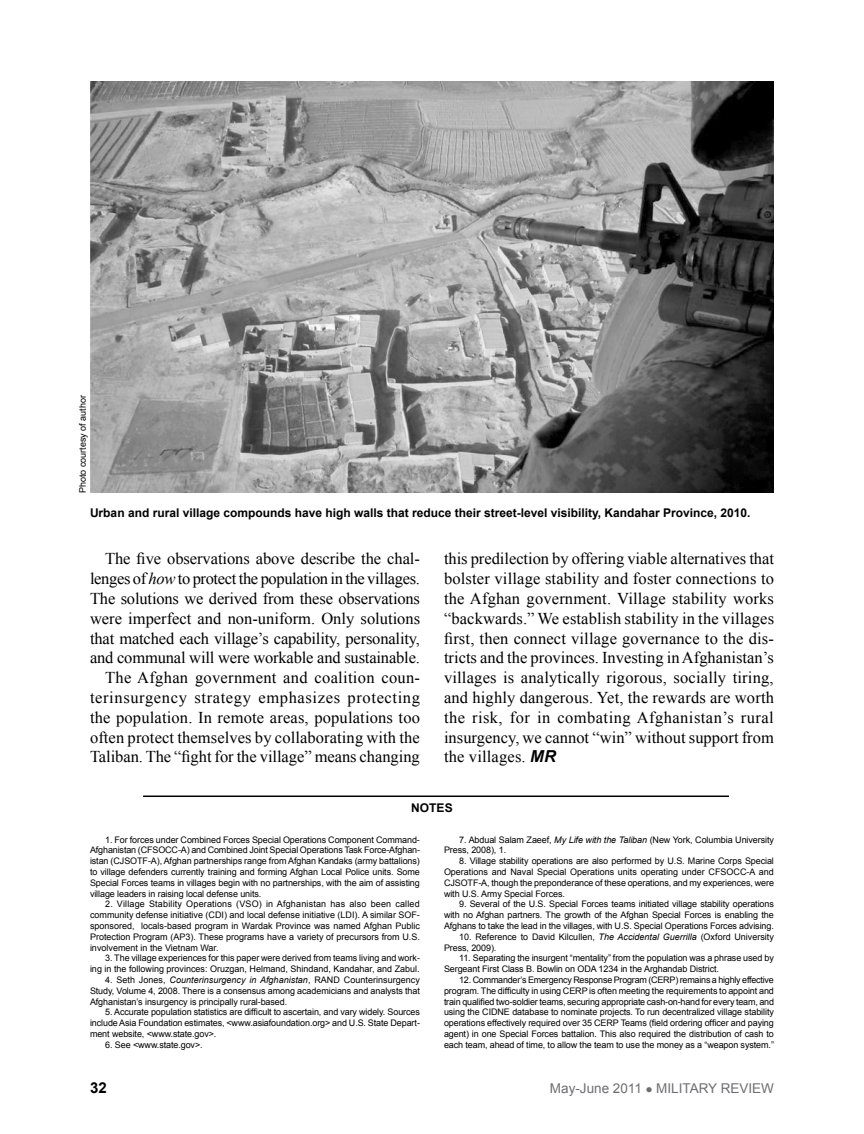
<style>
.page{position:relative;width:864px;height:1134px;background:#fff}
.page>*{position:absolute;margin:0;border:0;box-sizing:border-box;transform-origin:0 0}
.fob{font:16.5px/19.8px "Times New Roman";letter-spacing:-.005em;color:#000;text-align:justify}
.t1{font:700 15px "Arial";color:#000}
.t2{font:13.5px "Arial";color:#6d6e71}
.cutline{font:700 12px "Arial";color:#000}
.bio{font:700 12px "Arial";color:#000}
.ftnote{font:9px/10.8px "Arial";letter-spacing:-.01em;color:#000;text-align:justify}
.photocred{font:9px "Arial";color:#000}
.s1{font-style:italic}
.s2{font-family:"Arial";font-weight:700;font-style:italic}
</style>
<div class="page">
<img style="left:90px;top:81px;width:684px;height:411px">
<hr style="left:143px;top:796px;width:586px;height:1px;background:#000">
<p class="photocred" style="left:77px;top:493px;width:100px;rotate:-90deg">Photo courtesy of author</p>
<p class="cutline" style="left:90px;top:505px;width:662px">Urban and rural village compounds have high walls that reduce their street-level visibility, Kandahar Province, 2010.</p>
<p class="fob" style="left:90px;top:549px;width:332px;text-indent:15px">The five observations above describe the chal&shy;lenges of <span class="s1">how</span> to protect the population in the villages.<br>The solutions we derived from these observations were imperfect and non-uniform. Only solutions that matched each village’s capability, personality, and communal will were workable and sustainable.</p>
<p class="fob" style="left:90px;top:668px;width:332px;text-indent:15px">The Afghan government and coalition coun&shy;terinsurgency strategy emphasizes protecting the population. In remote areas, populations too often protect themselves by collaborating with the Taliban. The “fight for the village” means changing</p>
<p class="fob" style="left:444px;top:549px;width:332px">this predilection by offering viable alternatives that bolster village stability and foster connections to the Afghan government. Village stability works “backwards.” We establish stability in the villages first, then connect village governance to the dis&shy;tricts and the provinces. Investing in Afghanistan’s villages is analytically rigorous, socially tiring, and highly dangerous. Yet, the rewards are worth the risk, for in combating Afghanistan’s rural insurgency, we cannot “win” without support from the villages. <span class="s2">MR</span></p>
<p class="bio" style="left:411px;top:800px;width:43px">NOTES</p>
<p class="ftnote" style="left:90px;top:834px;width:331px;text-indent:15px">1. For forces under Combined Forces Special Operations Component Command-Afghanistan (CFSOCC-A) and Combined Joint Special Operations Task Force-Afghan&shy;istan (CJSOTF-A), Afghan partnerships range from Afghan Kandaks (army battalions) to village defenders currently training and forming Afghan Local Police units. Some Special Forces teams in villages begin with no partnerships, with the aim of assisting village leaders in raising local defense units.</p>
<p class="ftnote" style="left:90px;top:899px;width:331px;text-indent:15px">2. Village Stability Operations (VSO) in Afghanistan has also been called community defense initiative (CDI) and local defense initiative (LDI). A similar SOF&shy;sponsored, locals-based program in Wardak Province was named Afghan Public Protection Program (AP3). These programs have a variety of precursors from U.S. involvement in the Vietnam War.</p>
<p class="ftnote" style="left:90px;top:953px;width:331px;text-align:right">3. The village experiences for this paper were derived from teams living and work-<br>ing in the following provinces: Oruzgan, Helmand, Shindand, Kandahar, and Zabul.</p>
<p class="ftnote" style="left:90px;top:975px;width:331px;text-indent:15px">4. Seth Jones, <span class="s1">Counterinsurgency in Afghanistan</span>, RAND Counterinsurgency Study, Volume 4, 2008. There is a consensus among academicians and analysts that Afghanistan’s insurgency is principally rural-based.</p>
<p class="ftnote" style="left:90px;top:1007px;width:331px;text-indent:15px">5. Accurate population statistics are difficult to ascertain, and vary widely. Sources include Asia Foundation estimates, &lt;www.asiafoundation.org&gt; and U.S. State Depart&shy;ment website, &lt;www.state.gov&gt;.</p>
<p class="ftnote" style="left:105px;top:1039px;width:99px">6. See &lt;www.state.gov&gt;.</p>
<p class="ftnote" style="left:444px;top:834px;width:331px;text-indent:15px">7. Abdual Salam Zaeef, <span class="s1">My Life with the Taliban</span> (New York, Columbia University<br>Press, 2008), 1.</p>
<p class="ftnote" style="left:444px;top:856px;width:332px;text-indent:15px">8. Village stability operations are also performed by U.S. Marine Corps Special Operations and Naval Special Operations units operating under CFSOCC-A and CJSOTF-A, though the preponderance of these operations, and my experiences, were with U.S. Army Special Forces.</p>
<p class="ftnote" style="left:444px;top:899px;width:331px;text-indent:15px">9. Several of the U.S. Special Forces teams initiated village stability operations with no Afghan partners. The growth of the Afghan Special Forces is enabling the Afghans to take the lead in the villages, with U.S. Special Operations Forces advising.</p>
<p class="ftnote" style="left:444px;top:931px;width:331px;text-indent:15px">10. Reference to David Kilcullen, <span class="s1">The Accidental Guerrilla</span> (Oxford University<br>Press, 2009).</p>
<p class="ftnote" style="left:444px;top:953px;width:331px;text-indent:15px">11. Separating the insurgent “mentality” from the population was a phrase used by<br>Sergeant First Class B. Bowlin on ODA 1234 in the Arghandab District.</p>
<p class="ftnote" style="left:444px;top:975px;width:332px;text-indent:15px">12. Commander’s Emergency Response Program (CERP) remains a highly effective program. The difficulty in using CERP is often meeting the requirements to appoint and train qualified two-soldier teams, securing appropriate cash-on-hand for every team, and using the CIDNE database to nominate projects. To run decentralized village stability operations effectively required over 35 CERP Teams (field ordering officer and paying agent) in one Special Forces battalion. This also required the distribution of cash to each team, ahead of time, to allow the team to use the money as a “weapon system.”</p>
<h2 class="t1" style="left:90px;top:1078px;width:18px">32</h2>
<h3 class="t2" style="left:550px;top:1080px;width:226px">May-June 2011 ● MILITARY REVIEW</h3>
</div>
